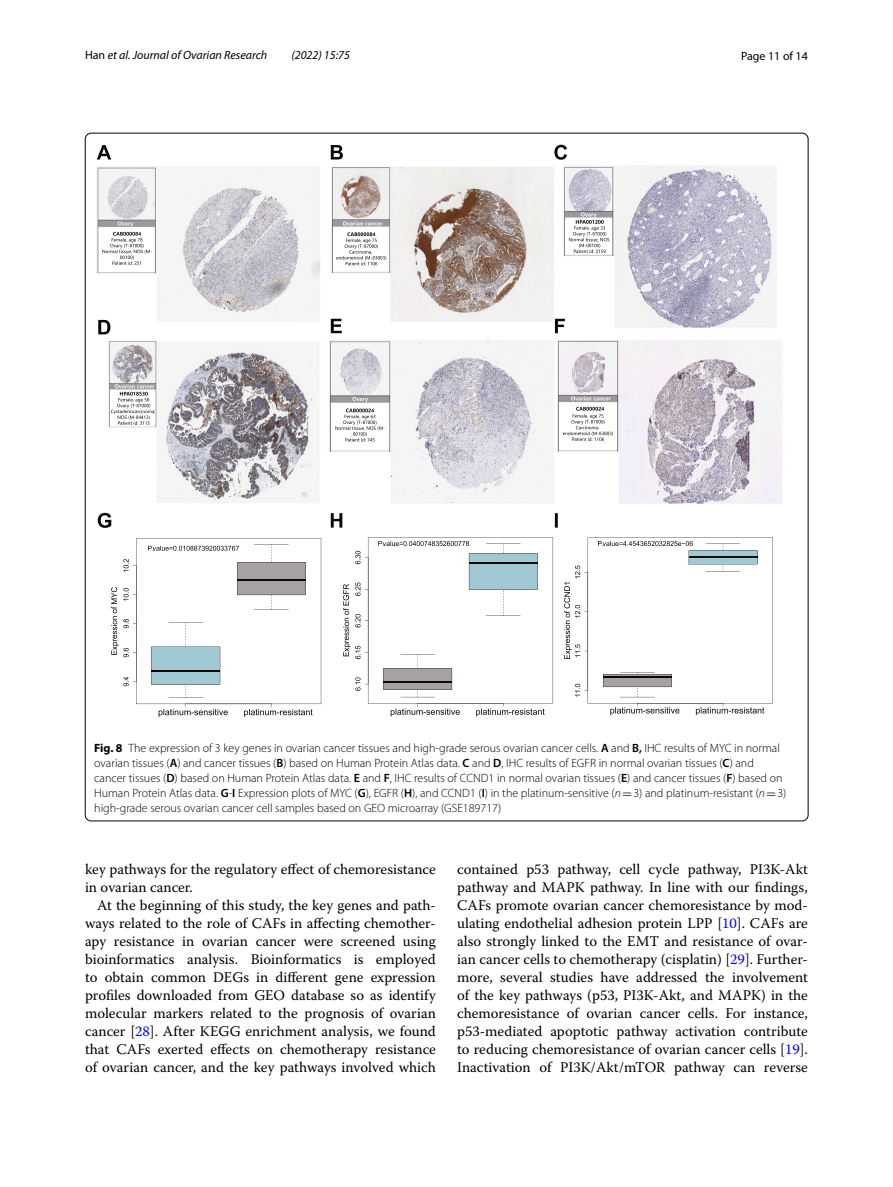
<style>
.page{position:relative;width:893px;height:1187px;background:#fff}
.page>*{position:absolute;margin:0;border:0;box-sizing:border-box;transform-origin:0 0}
.t1{font:14.7px/18px "Warnock Pro";color:#000;text-align:justify}
.t2{font:300 12px/15px "Myriad Pro";color:#000}
.t3{font:italic 12px "Myriad Pro";color:#000}
.t4{font:12px "Myriad Pro";color:#000}
.s1{font-style:normal}
.s2{font-weight:700}
.s3{font-weight:600}
.s4{font-style:italic}
.s5{font-family:"MTSY";font-weight:400}
.s6{color:#00f}
</style>
<div class="page">
<img style="left:96px;top:165px;width:686px;height:339px">
<svg style="left:97px;top:145px;width:470px;height:15px"></svg>
<svg style="left:98px;top:320px;width:12px;height:14px"></svg>
<svg style="left:331px;top:319px;width:234px;height:14px"></svg>
<svg style="left:98px;top:513px;width:460px;height:15px"></svg>
<svg style="left:343px;top:537px;width:210px;height:179px"></svg>
<svg style="left:564px;top:537px;width:209px;height:178px"></svg>
<svg style="left:111px;top:538px;width:210px;height:179px"></svg>
<svg style="left:352px;top:397px;width:16px;height:5px"></svg>
<svg style="left:343px;top:221px;width:39px;height:4px"></svg>
<svg style="left:571px;top:396px;width:40px;height:4px"></svg>
<svg style="left:102px;top:221px;width:50px;height:44px"></svg>
<svg style="left:336px;top:232px;width:50px;height:33px"></svg>
<svg style="left:569px;top:212px;width:40px;height:41px"></svg>
<svg style="left:111px;top:384px;width:44px;height:41px"></svg>
<svg style="left:335px;top:408px;width:50px;height:33px"></svg>
<svg style="left:563px;top:407px;width:50px;height:34px"></svg>
<p class="t3" style="left:85px;top:48px;width:184px"><span class="s1">Han</span> et al. Journal of Ovarian Research</p>
<p class="t3" style="left:291px;top:48px;width:60px">(2022) 15:75</p>
<p class="t4" style="left:741px;top:48px;width:68px">Page 11 of 14</p>
<p class="t2" style="left:94px;top:740px;width:694px"><span class="s2">Fig. 8</span> The expression of 3 key genes in ovarian cancer tissues and high-grade serous ovarian cancer cells. <span class="s3">A</span> and <span class="s3">B,</span> IHC results of MYC in normal ovarian tissues (<span class="s3">A</span>) and cancer tissues (<span class="s3">B</span>) based on Human Protein Atlas data. <span class="s3">C</span> and <span class="s3">D</span>, IHC results of EGFR in normal ovarian tissues (<span class="s3">C</span>) and cancer tissues (<span class="s3">D</span>) based on Human Protein Atlas data. <span class="s3">E</span> and <span class="s3">F</span>, IHC results of CCND1 in normal ovarian tissues (<span class="s3">E</span>) and cancer tissues (<span class="s3">F</span>) based on Human Protein Atlas data. <span class="s3">G</span>-<span class="s3">I</span> Expression plots of MYC (<span class="s3">G</span>), EGFR (<span class="s3">H</span>), and CCND1 (<span class="s3">I</span>) in the platinum-sensitive (<span class="s4">n</span><span class="s5">=</span>3) and platinum-resistant (<span class="s4">n</span><span class="s5">=</span>3) high-grade serous ovarian cancer cell samples based on GEO microarray (GSE189717)</p>
<p class="t1" style="left:85px;top:860px;width:352px">key pathways for the regulatory effect of chemoresistance in ovarian cancer.</p>
<p class="t1" style="left:85px;top:896px;width:352px;text-indent:12px">At the beginning of this study, the key genes and path&shy;ways related to the role of CAFs in affecting chemother&shy;apy resistance in ovarian cancer were screened using bioinformatics analysis. Bioinformatics is employed to obtain common DEGs in different gene expression profiles downloaded from GEO database so as identify molecular markers related to the prognosis of ovarian cancer [<span class="s6">28</span>]. After KEGG enrichment analysis, we found that CAFs exerted effects on chemotherapy resistance of ovarian cancer, and the key pathways involved which</p>
<p class="t1" style="left:457px;top:860px;width:352px">contained p53 pathway, cell cycle pathway, PI3K-Akt pathway and MAPK pathway. In line with our findings, CAFs promote ovarian cancer chemoresistance by mod&shy;ulating endothelial adhesion protein LPP [<span class="s6">10</span>]. CAFs are also strongly linked to the EMT and resistance of ovar&shy;ian cancer cells to chemotherapy (cisplatin) [<span class="s6">29</span>]. Further&shy;more, several studies have addressed the involvement of the key pathways (p53, PI3K-Akt, and MAPK) in the chemoresistance of ovarian cancer cells. For instance, p53-mediated apoptotic pathway activation contribute to reducing chemoresistance of ovarian cancer cells [<span class="s6">19</span>].<br>Inactivation of PI3K/Akt/mTOR pathway can reverse</p>
</div>
